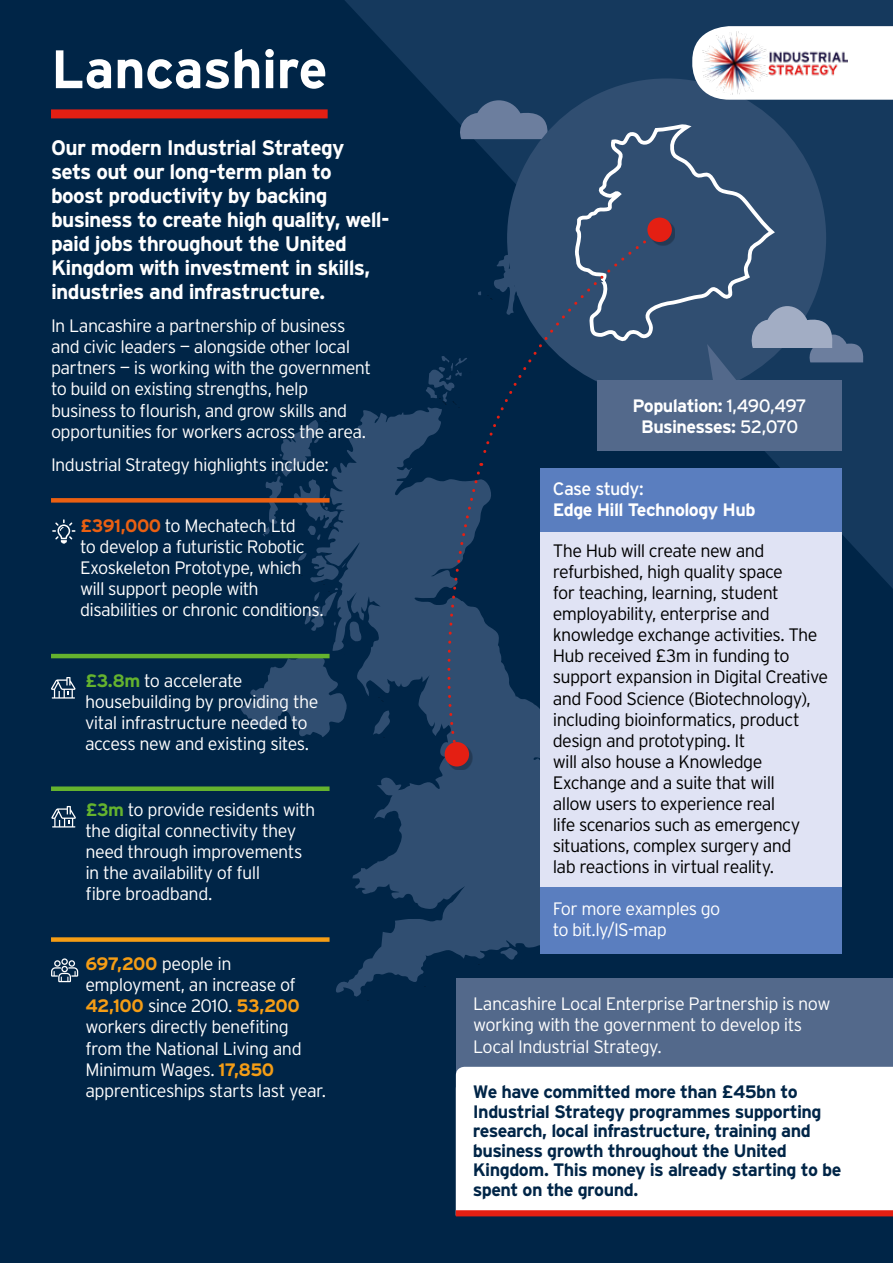
<style>
.page{position:relative;width:893px;height:1263px;background:#002547}
.page>*{position:absolute;margin:0;border:0;box-sizing:border-box;transform-origin:0 0}
.t1{font:700 54px "Interstate";letter-spacing:-.01em;color:#fff}
.t2{font:700 21px/24px "Interstate";letter-spacing:-.035em;color:#fff}
.t3{font:300 18px/21px "Interstate";letter-spacing:-.035em;color:#fff}
.t4{font:300 18px/21px "Interstate";letter-spacing:-.035em;color:#000}
.t5{font:700 18px/19.5px "Interstate";letter-spacing:-.035em;color:#002547}
.t6{font:700 18px/21.3px "Interstate";letter-spacing:-.035em;color:#fff;text-align:center}
.t7{font:18px "Interstate";letter-spacing:-.035em;color:#fff}
.s1{font-weight:700;color:#eb6012}
.s2{font-weight:700;color:#65b32e}
.s3{font-weight:700;color:#f59d15}
.s4{font-weight:400}
</style>
<div class="page">
<svg style="left:313px;top:0;width:580px;height:588px;fill:#15395d"></svg>
<svg style="left:457px;top:100px;width:96px;height:39px"></svg>
<svg style="left:239px;top:482px;width:301px;height:515px"></svg>
<div style="left:507px;top:78px;width:319px;height:319px;background:#304e71;border-radius:50%"></div>
<div style="left:448px;top:745px;width:24px;height:25px;background:#000;opacity:.25"></div>
<div style="left:445px;top:742px;width:24px;height:24px;background:#e41f13;border-radius:50%"></div>
<div style="left:51px;top:937px;width:279px;height:5px;background:#f59d15"></div>
<svg style="left:51px;top:958px;width:27px;height:24px"></svg>
<svg style="left:692px;top:26px;width:201px;height:74px"></svg>
<img style="left:702px;top:31px;width:146px;height:63px">
<div style="left:51px;top:786px;width:279px;height:5px;background:#65b32e"></div>
<svg style="left:51px;top:806px;width:25px;height:21px"></svg>
<svg style="left:575px;top:125px;width:198px;height:105px"></svg>
<div style="left:540px;top:530px;width:302px;height:424px;background:#e0e3f4"></div>
<div style="left:51px;top:109px;width:277px;height:9px;background:#e41f13"></div>
<div style="left:456px;top:978px;width:437px;height:117px;background:#53698b"></div>
<div style="left:51px;top:498px;width:279px;height:5px;background:#eb6012"></div>
<svg style="left:52px;top:519px;width:23px;height:25px"></svg>
<hr style="left:51px;top:654px;width:279px;height:4px;background:#65b32e">
<svg style="left:51px;top:677px;width:25px;height:22px"></svg>
<svg style="left:272px;top:230px;width:595px;height:526px"></svg>
<div style="left:456px;top:1067px;width:437px;height:143px;background:#fff"></div>
<div style="left:456px;top:1210px;width:437px;height:6px;background:#e41f13"></div>
<div style="left:540px;top:888px;width:302px;height:66px;background:#5a7ebf"></div>
<h1 class="t1" style="left:51px;top:39px;width:278px">Lancashire</h1>
<p class="t2" style="left:51px;top:135px;width:340px">Our modern Industrial Strategy sets out our long-term plan to boost productivity by backing business to create high quality, well&shy;paid jobs throughout the United Kingdom with investment in skills, industries and infrastructure.</p>
<p class="t3" style="left:51px;top:315px;width:321px">In Lancashire a partnership of business and civic leaders — alongside other local partners — is working with the government to build on existing strengths, help business to flourish, and grow skills and opportunities for workers across the area.</p>
<p class="t3" style="left:51px;top:454px;width:279px">Industrial Strategy highlights include:</p>
<p class="t3" style="left:80px;top:515px;width:245px"><span class="s1">£391,000</span> to Mechatech Ltd<br>to develop a futuristic Robotic<br>Exoskeleton Prototype, which will support people with disabilities or chronic conditions.</p>
<p class="t3" style="left:85px;top:670px;width:235px"><span class="s2">£3.8m</span> to accelerate housebuilding by providing the vital infrastructure needed to access new and existing sites.</p>
<p class="t3" style="left:85px;top:799px;width:231px"><span class="s2">£3m</span> to provide residents with the digital connectivity they need through improvements in the availability of full<br>fibre broadband.</p>
<p class="t3" style="left:85px;top:953px;width:242px"><span class="s3">697,200</span> people in employment, an increase of<br><span class="s3">42,100</span> since 2010. <span class="s3">53,200 </span>workers directly benefiting from the National Living and<br>Minimum Wages. <span class="s3">17,850 </span>apprenticeships starts last year.</p>
<p class="t6" style="left:632px;top:395px;width:176px">Population: <span class="s4">1,490,497<br></span>Businesses: <span class="s4">52,070</span></p>
<p class="t7" style="left:553px;top:479px;width:92px">Case study:</p>
<p class="t6" style="left:553px;top:499px;width:204px">Edge Hill Technology Hub</p>
<p class="t4" style="left:553px;top:540px;width:277px">The Hub will create new and refurbished, high quality space<br>for teaching, learning, student employability, enterprise and knowledge exchange activities. The<br>Hub received £3m in funding to support expansion in Digital Creative and Food Science (Biotechnology), including bioinformatics, product design and prototyping. It<br>will also house a Knowledge<br>Exchange and a suite that will<br>allow users to experience real<br>life scenarios such as emergency situations, complex surgery and<br>lab reactions in virtual reality.</p>
<p class="t3" style="left:553px;top:898px;width:169px">For more examples go to bit.ly/IS-map</p>
<p class="t3" style="left:473px;top:992px;width:359px;line-height:21.8px">Lancashire Local Enterprise Partnership is now working with the government to develop its<br>Local Industrial Strategy.</p>
<p class="t5" style="left:473px;top:1082px;width:370px">We have committed more than £45bn to Industrial Strategy programmes supporting research, local infrastructure, training and business growth throughout the United Kingdom. This money is already starting to be spent on the ground.</p>
<p class="t5" style="left:473px;top:1097px;width:377px">We have already committed more than £45 billion to national and local workers throughout the UK as part of the Industrial Strategy.<br>This money is already starting to be spent<br>on the ground.</p>
</div>
